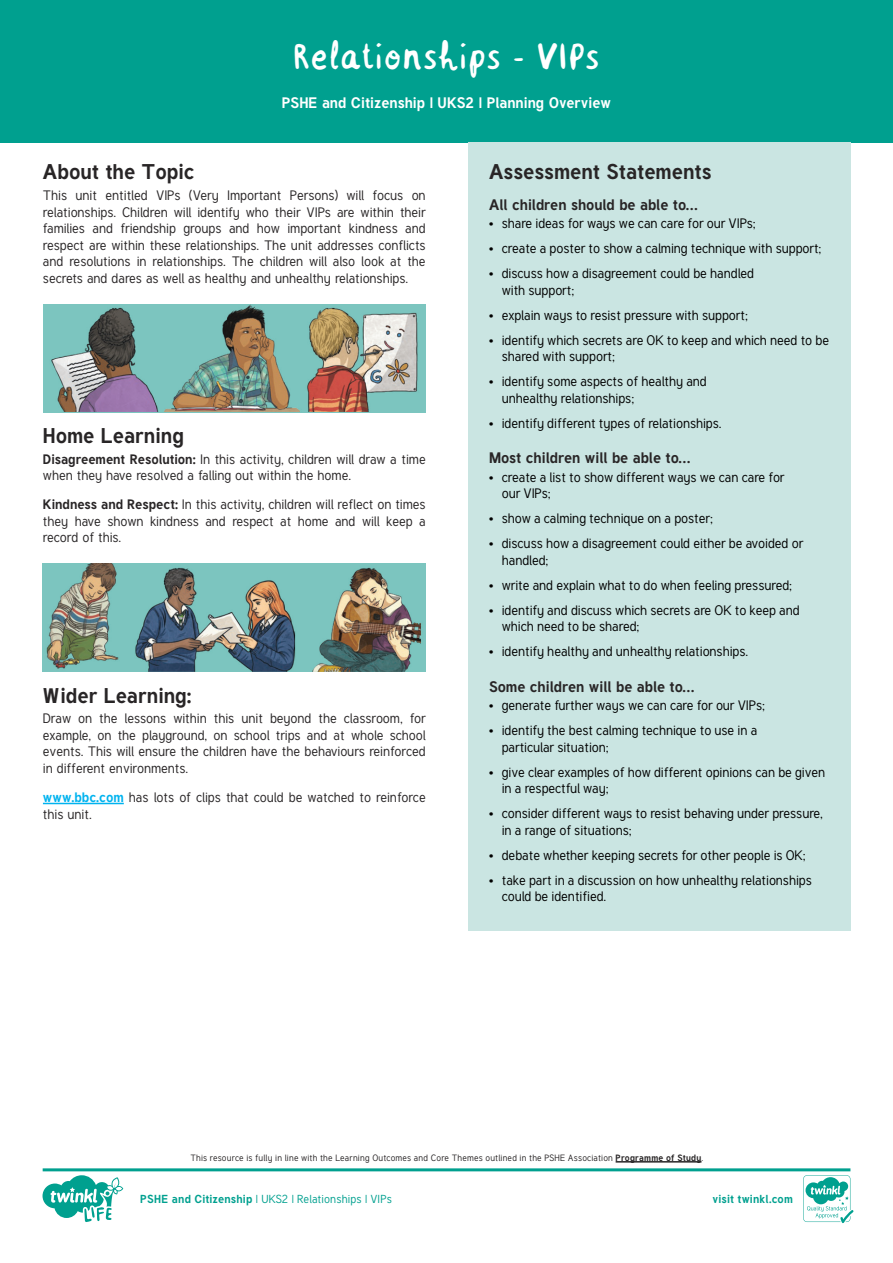
<style>
.page{position:relative;width:893px;height:1263px;background:#fff}
.page>*{position:absolute;margin:0;border:0;box-sizing:border-box;transform-origin:0 0}
.Heading_1{font:42px "Handwritten Font";letter-spacing:-.015em;color:#fff}
.Heading_3{font:700 21px "Tuffy";color:#282526}
.Heading_4{font:700 15px "Tuffy";color:#282526}
.Heading_4-2{font:700 15px "Tuffy";color:#fff}
.t1{font:13.5px/16.5px "Tuffy";color:#000}
.Adult_Body_Copy{font:13.5px/16.5px "Tuffy";color:#282526;text-align:justify}
.Logo_URL_-_Colour{font:11.4px "Tuffy";letter-spacing:.015em;color:#00a08f}
.t2{font:700 11.4px "Tuffy";letter-spacing:.015em;color:#00a08f}
.t3{font:9px "Tuffy";letter-spacing:.025em;color:#282526}
.s1{font-weight:700}
.s2{font-weight:700;color:#00b3ef}
</style>
<div class="page">
<div style="left:0;top:0;width:893px;height:142px;background:#00a08f"></div>
<div style="left:468px;top:142px;width:382px;height:789px;background:#cae5e2"></div>
<hr style="left:43px;top:803px;width:81px;height:1px;background:#00b3ef">
<img style="left:44px;top:304px;width:380px;height:108px">
<img style="left:43px;top:564px;width:383px;height:108px">
<hr style="left:616px;top:1161px;width:85px;height:1px;background:#282526">
<svg style="left:43px;top:1168px;width:810px;height:55px"></svg>
<p class="Heading_1" style="left:293px;top:29px;width:309px">Relationships - VIPs</p>
<p class="Heading_4-2" style="left:282px;top:91px;width:331px">PSHE and Citizenship | UKS2 | Planning Overview</p>
<p class="Heading_3" style="left:43px;top:155px;width:153px">About the Topic</p>
<p class="Adult_Body_Copy" style="left:43px;top:187px;width:384px">This unit entitled VIPs (Very Important Persons) will focus on relationships. Children will identify who their VIPs are within their families and friendship groups and how important kindness and respect are within these relationships. The unit addresses conflicts and resolutions in relationships. The children will also look at the secrets and dares as well as healthy and unhealthy relationships.</p>
<p class="Heading_3" style="left:43px;top:419px;width:143px">Home Learning</p>
<p class="Adult_Body_Copy" style="left:43px;top:451px;width:384px"><span class="s1">Disagreement Resolution:</span> In this activity, children will draw a time when they have resolved a falling out within the home.</p>
<p class="Adult_Body_Copy" style="left:43px;top:496px;width:384px"><span class="s1">Kindness and Respect:</span> In this activity, children will reflect on times they have shown kindness and respect at home and will keep a record of this.</p>
<p class="Heading_3" style="left:43px;top:679px;width:150px">Wider Learning:</p>
<p class="Adult_Body_Copy" style="left:43px;top:711px;width:384px">Draw on the lessons within this unit beyond the classroom, for example, on the playground, on school trips and at whole school events. This will ensure the children have the behaviours reinforced in different environments.</p>
<p class="Adult_Body_Copy" style="left:43px;top:789px;width:384px"><span class="s2">www.bbc.com</span> has lots of clips that could be watched to reinforce this unit.</p>
<p class="Heading_3" style="left:489px;top:155px;width:224px">Assessment Statements</p>
<p class="Heading_4" style="left:489px;top:192px;width:211px">All children should be able to…</p>
<p class="t1" style="left:489px;top:215px;width:268px">• share ideas for ways we can care for our VIPs;</p>
<p class="t1" style="left:489px;top:240px;width:334px">• create a poster to show a calming technique with support;</p>
<p class="t1" style="left:502px;top:265px;width:254px;text-indent:-13px">• discuss how a disagreement could be handled with support;</p>
<p class="t1" style="left:489px;top:307px;width:260px">• explain ways to resist pressure with support;</p>
<p class="t1" style="left:502px;top:332px;width:329px;text-indent:-13px">• identify which secrets are OK to keep and which need to be shared with support;</p>
<p class="t1" style="left:502px;top:373px;width:207px;text-indent:-13px">• identify some aspects of healthy and unhealthy relationships;</p>
<p class="t1" style="left:489px;top:415px;width:234px">• identify different types of relationships.</p>
<p class="Heading_4" style="left:489px;top:446px;width:204px">Most children will be able to…</p>
<p class="t1" style="left:502px;top:469px;width:284px;text-indent:-13px">• create a list to show different ways we can care for our VIPs;</p>
<p class="t1" style="left:489px;top:510px;width:225px">• show a calming technique on a poster;</p>
<p class="t1" style="left:502px;top:535px;width:303px;text-indent:-13px">• discuss how a disagreement could either be avoided or handled;</p>
<p class="t1" style="left:489px;top:577px;width:304px">• write and explain what to do when feeling pressured;</p>
<p class="t1" style="left:502px;top:602px;width:299px;text-indent:-13px">• identify and discuss which secrets are OK to keep and which need to be shared;</p>
<p class="t1" style="left:489px;top:643px;width:261px">• identify healthy and unhealthy relationships.</p>
<p class="Heading_4" style="left:489px;top:674px;width:208px">Some children will be able to…</p>
<p class="t1" style="left:489px;top:697px;width:277px">• generate further ways we can care for our VIPs;</p>
<p class="t1" style="left:502px;top:722px;width:257px;text-indent:-13px">• identify the best calming technique to use in a particular situation;</p>
<p class="t1" style="left:502px;top:764px;width:325px;text-indent:-13px">• give clear examples of how different opinions can be given in a respectful way;</p>
<p class="t1" style="left:502px;top:805px;width:323px;text-indent:-13px">• consider different ways to resist behaving under pressure, in a range of situations;</p>
<p class="t1" style="left:489px;top:847px;width:318px">• debate whether keeping secrets for other people is OK;</p>
<p class="t1" style="left:502px;top:872px;width:312px;text-indent:-13px">• take part in a discussion on how unhealthy relationships could be identified.</p>
<p class="t3" style="left:190px;top:1152px;width:514px">This resource is fully in line with the Learning Outcomes and Core Themes outlined in the PSHE Association <span class="s1">Programme of Study</span>.</p>
<p class="Logo_URL_-_Colour" style="left:140px;top:1191px;width:253px"><span class="s1">PSHE and Citizenship</span> | UKS2 | Relationships | VIPs</p>
<p class="t2" style="left:712px;top:1190px;width:82px">visit twinkl.com</p>
</div>
